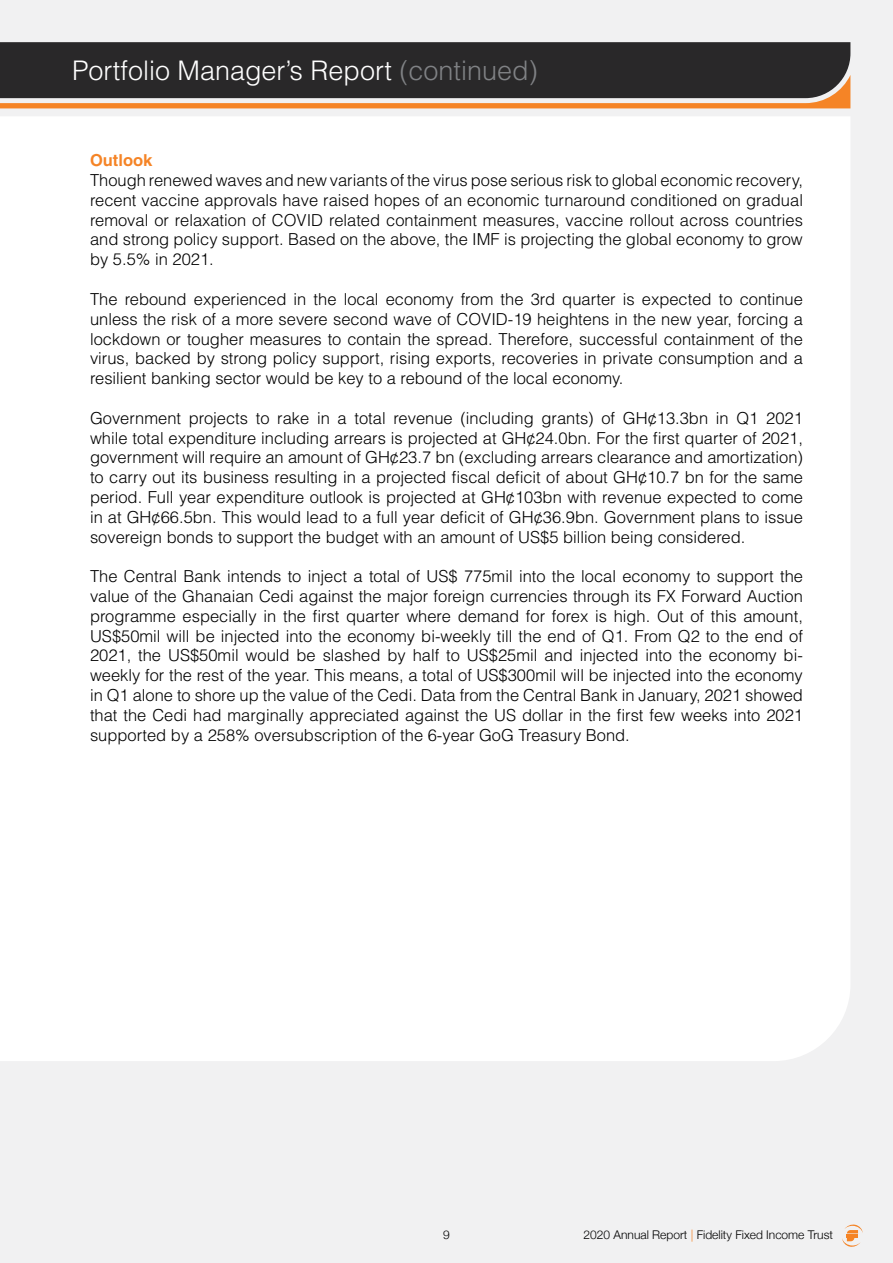
<style>
.page{position:relative;width:893px;height:1263px;background:#f1f1f2}
.page>*{position:absolute;margin:0;border:0;box-sizing:border-box;transform-origin:0 0}
.t1{font:300 27px "Helvetica LT Std";color:#fff}
.t2{font:300 16.5px/19.8px "Helvetica LT Std";color:#000;text-align:justify}
.t3{font:700 16.5px "Helvetica LT Std";color:#f58426}
.t4{font:300 12px "Helvetica Neue";color:#000}
.s1{color:#808285}
.s2{color:#f58426}
</style>
<div class="page">
<div style="left:0;top:117px;width:850px;height:944px;background:#fff"></div>
<svg style="left:0;top:98px;width:850px;height:10px"></svg>
<div style="left:0;top:42px;width:850px;height:56px;background:#292829"></div>
<svg style="left:842px;top:1224px;width:21px;height:23px"></svg>
<h1 class="t1" style="left:72px;top:53px;width:467px">Portfolio Manager’s Report <span class="s1">(continued)</span></h1>
<p class="t3" style="left:90px;top:150px;width:64px">Outlook</p>
<p class="t2" style="left:90px;top:170px;width:714px">Though renewed waves and new variants of the virus pose serious risk to global economic recovery, recent vaccine approvals have raised hopes of an economic turnaround conditioned on gradual removal or relaxation of COVID related containment measures, vaccine rollout across countries and strong policy support. Based on the above, the IMF is projecting the global economy to grow by 5.5% in 2021.</p>
<p class="t2" style="left:90px;top:289px;width:714px">The rebound experienced in the local economy from the 3rd quarter is expected to continue unless the risk of a more severe second wave of COVID-19 heightens in the new year, forcing a lockdown or tougher measures to contain the spread. Therefore, successful containment of the virus, backed by strong policy support, rising exports, recoveries in private consumption and a resilient banking sector would be key to a rebound of the local economy.</p>
<p class="t2" style="left:90px;top:408px;width:714px">Government projects to rake in a total revenue (including grants) of GH¢13.3bn in Q1 2021 while total expenditure including arrears is projected at GH¢24.0bn. For the first quarter of 2021, government will require an amount of GH¢23.7 bn (excluding arrears clearance and amortization) to carry out its business resulting in a projected fiscal deficit of about GH¢10.7 bn for the same period. Full year expenditure outlook is projected at GH¢103bn with revenue expected to come in at GH¢66.5bn. This would lead to a full year deficit of GH¢36.9bn. Government plans to issue sovereign bonds to support the budget with an amount of US$5 billion being considered.</p>
<p class="t2" style="left:90px;top:566px;width:715px">The Central Bank intends to inject a total of US$ 775mil into the local economy to support the value of the Ghanaian Cedi against the major foreign currencies through its FX Forward Auction programme especially in the first quarter where demand for forex is high. Out of this amount, US$50mil will be injected into the economy bi-weekly till the end of Q1. From Q2 to the end of 2021, the US$50mil would be slashed by half to US$25mil and injected into the economy bi&shy;weekly for the rest of the year. This means, a total of US$300mil will be injected into the economy in Q1 alone to shore up the value of the Cedi. Data from the Central Bank in January, 2021 showed that the Cedi had marginally appreciated against the US dollar in the first few weeks into 2021 supported by a 258% oversubscription of the 6-year GoG Treasury Bond.</p>
<p class="t4" style="left:443px;top:1225px;width:8px">9</p>
<p class="t4" style="left:584px;top:1225px;width:251px">2020 Annual Report <span class="s2">|</span> Fidelity Fixed Income Trust</p>
</div>
